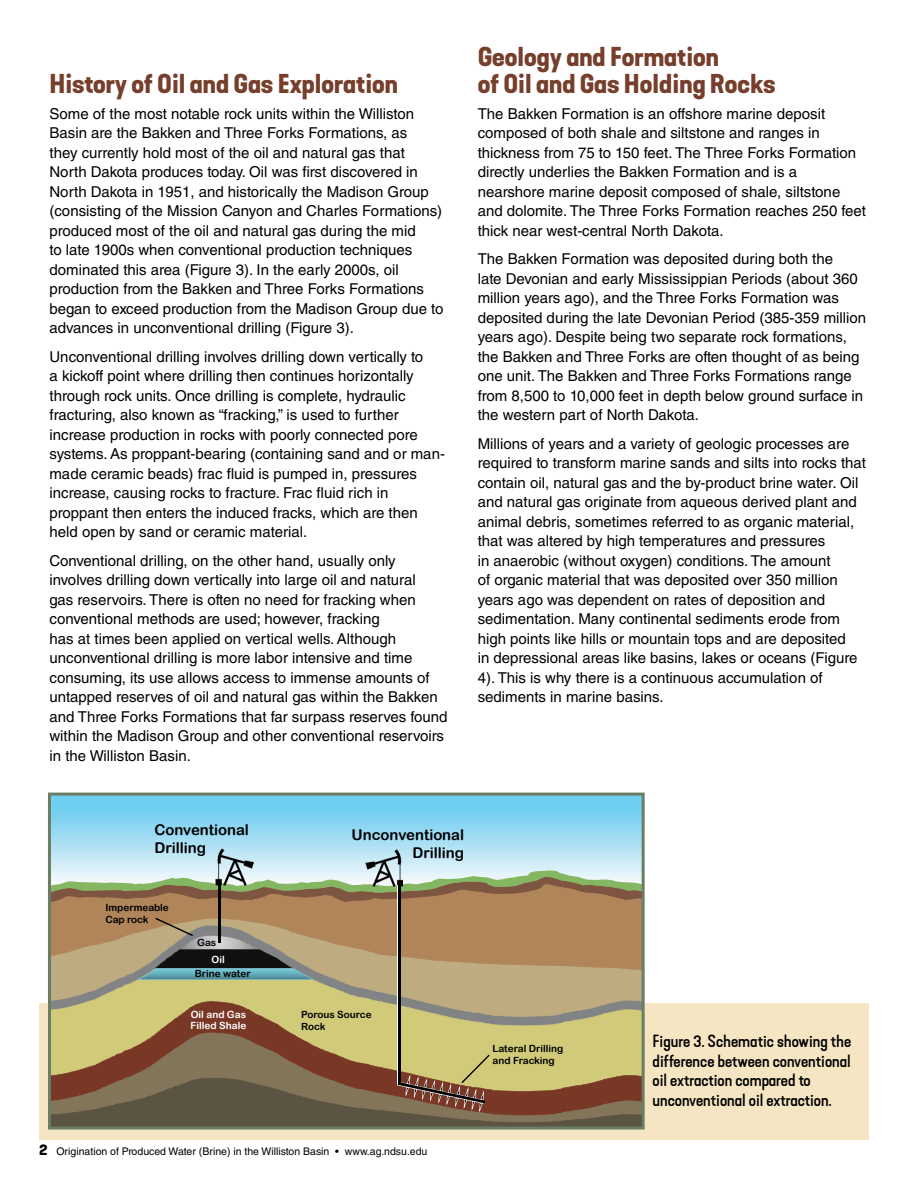
<style>
.page{position:relative;width:918px;height:1188px;background:#fff}
.page>*{position:absolute;margin:0;border:0;box-sizing:border-box;transform-origin:0 0}
.Subhead_1{font:25.5px/27px "Kapra Neue Pro Bold Exp";color:#773e2b}
.Figure_caption{font:16.5px/19.5px "Kapra Neue Pro Medium Exp";color:#000}
.Body_text{font:15px/19.5px "Helvetica LT Std";color:#000}
.t1{font:14.85px/17.9px "Arial Rounded MT Bold";color:#000}
.t2{font:10.5px "Helvetica LT Std";color:#000}
.t3{font:9.9px/11.9px "Arial Rounded MT Bold";color:#000}
.t4{font:9.9px/11.9px "Arial Rounded MT Bold";color:#fff}
.s1{color:#fff}
.s2{font-family:"Kapra Neue Pro Bold Exp";font-size:15px}
</style>
<div class="page">
<div style="left:39px;top:1003px;width:829px;height:136px;background:#f5e5c3"></div>
<svg style="left:288px;top:797px;width:353px;height:68px;background:#96d9f2"></svg>
<div style="left:52px;top:902px;width:589px;height:34px;background:#b1855a"></div>
<svg style="left:52px;top:865px;width:589px;height:37px;background:#a69f81"></svg>
<img style="left:52px;top:797px;width:236px;height:89px">
<svg style="left:52px;top:936px;width:589px;height:65px;background:#baa374"></svg>
<svg style="left:52px;top:1001px;width:589px;height:32px;background:#b8a96f"></svg>
<svg style="left:52px;top:1033px;width:589px;height:22px;background:#b8a766"></svg>
<img style="left:216px;top:849px;width:37px;height:37px">
<hr style="left:218px;top:884px;width:3px;height:59px;background:#000">
<img style="left:365px;top:849px;width:38px;height:37px">
<svg style="left:137px;top:918px;width:177px;height:62px;background:#818373"></svg>
<svg style="left:397px;top:886px;width:4px;height:169px"></svg>
<svg style="left:52px;top:1055px;width:589px;height:71px;background:#846d4c"></svg>
<hr style="left:398px;top:885px;width:2px;height:199px;background:#000">
<div style="left:48px;top:793px;width:597px;height:337px;border:3px solid #6a7e65"></div>
<p class="Subhead_1" style="left:50px;top:71px;width:350px">History of Oil and Gas Exploration</p>
<p class="Body_text" style="left:50px;top:104px;width:396px">Some of the most notable rock units within the Williston Basin are the Bakken and Three Forks Formations, as<br>they currently hold most of the oil and natural gas that North Dakota produces today. Oil was first discovered in North Dakota in 1951, and historically the Madison Group (consisting of the Mission Canyon and Charles Formations) produced most of the oil and natural gas during the mid<br>to late 1900s when conventional production techniques dominated this area (Figure 3). In the early 2000s, oil production from the Bakken and Three Forks Formations began to exceed production from the Madison Group due to advances in unconventional drilling (Figure 3).</p>
<p class="Body_text" style="left:50px;top:347px;width:397px">Unconventional drilling involves drilling down vertically to<br>a kickoff point where drilling then continues horizontally through rock units. Once drilling is complete, hydraulic fracturing, also known as “fracking,” is used to further increase production in rocks with poorly connected pore systems. As proppant-bearing (containing sand and or man&shy;made ceramic beads) frac fluid is pumped in, pressures increase, causing rocks to fracture. Frac fluid rich in proppant then enters the induced fracks, which are then held open by sand or ceramic material.</p>
<p class="Body_text" style="left:50px;top:551px;width:400px">Conventional drilling, on the other hand, usually only involves drilling down vertically into large oil and natural<br>gas reservoirs. There is often no need for fracking when conventional methods are used; however, fracking<br>has at times been applied on vertical wells. Although unconventional drilling is more labor intensive and time consuming, its use allows access to immense amounts of untapped reserves of oil and natural gas within the Bakken and Three Forks Formations that far surpass reserves found within the Madison Group and other conventional reservoirs in the Williston Basin.</p>
<p class="Subhead_1" style="left:478px;top:44px;width:299px">Geology and Formation<br>of Oil and Gas Holding Rocks</p>
<p class="Body_text" style="left:478px;top:104px;width:390px">The Bakken Formation is an offshore marine deposit composed of both shale and siltstone and ranges in thickness from 75 to 150 feet. The Three Forks Formation directly underlies the Bakken Formation and is a nearshore marine deposit composed of shale, siltstone and dolomite. The Three Forks Formation reaches 250 feet thick near west-central North Dakota.</p>
<p class="Body_text" style="left:478px;top:249px;width:390px">The Bakken Formation was deposited during both the<br>late Devonian and early Mississippian Periods (about 360 million years ago), and the Three Forks Formation was deposited during the late Devonian Period (385-359 million years ago). Despite being two separate rock formations, the Bakken and Three Forks are often thought of as being one unit. The Bakken and Three Forks Formations range from 8,500 to 10,000 feet in depth below ground surface in the western part of North Dakota.</p>
<p class="Body_text" style="left:478px;top:434px;width:390px">Millions of years and a variety of geologic processes are required to transform marine sands and silts into rocks that contain oil, natural gas and the by-product brine water. Oil and natural gas originate from aqueous derived plant and animal debris, sometimes referred to as organic material, that was altered by high temperatures and pressures<br>in anaerobic (without oxygen) conditions. The amount<br>of organic material that was deposited over 350 million years ago was dependent on rates of deposition and sedimentation. Many continental sediments erode from high points like hills or mountain tops and are deposited<br>in depressional areas like basins, lakes or oceans (Figure 4). This is why there is a continuous accumulation of sediments in marine basins.</p>
<p class="t1" style="left:154px;top:821px;width:96px">Conventional<br>Drilling</p>
<p class="t1" style="left:352px;top:825px;width:114px;text-align:right">Unconventional<br>Drilling</p>
<p class="t3" style="left:105px;top:901px;width:65px">Impermeable<br>Cap rock</p>
<p class="t3" style="left:212px;top:934px;width:15px;line-height:16.6px;text-indent:-14px">Gas<br><span class="s1">Oil</span></p>
<p class="t3" style="left:195px;top:967px;width:57px">Brine water</p>
<p class="t4" style="left:191px;top:1008px;width:57px">Oil and Gas<br>Filled Shale</p>
<p class="t3" style="left:301px;top:1008px;width:72px">Porous Source<br>Rock</p>
<p class="t3" style="left:493px;top:1042px;width:72px">Lateral Drilling and Fracking</p>
<p class="t2" style="left:39px;top:1146px;width:390px"><span class="s2">2</span> Origination of Produced Water (Brine) in the Williston Basin • www.ag.ndsu.edu</p>
<p class="Figure_caption" style="left:653px;top:1032px;width:200px">Figure 3. Schematic showing the difference between conventional oil extraction compared to unconventional oil extraction.</p>
</div>
